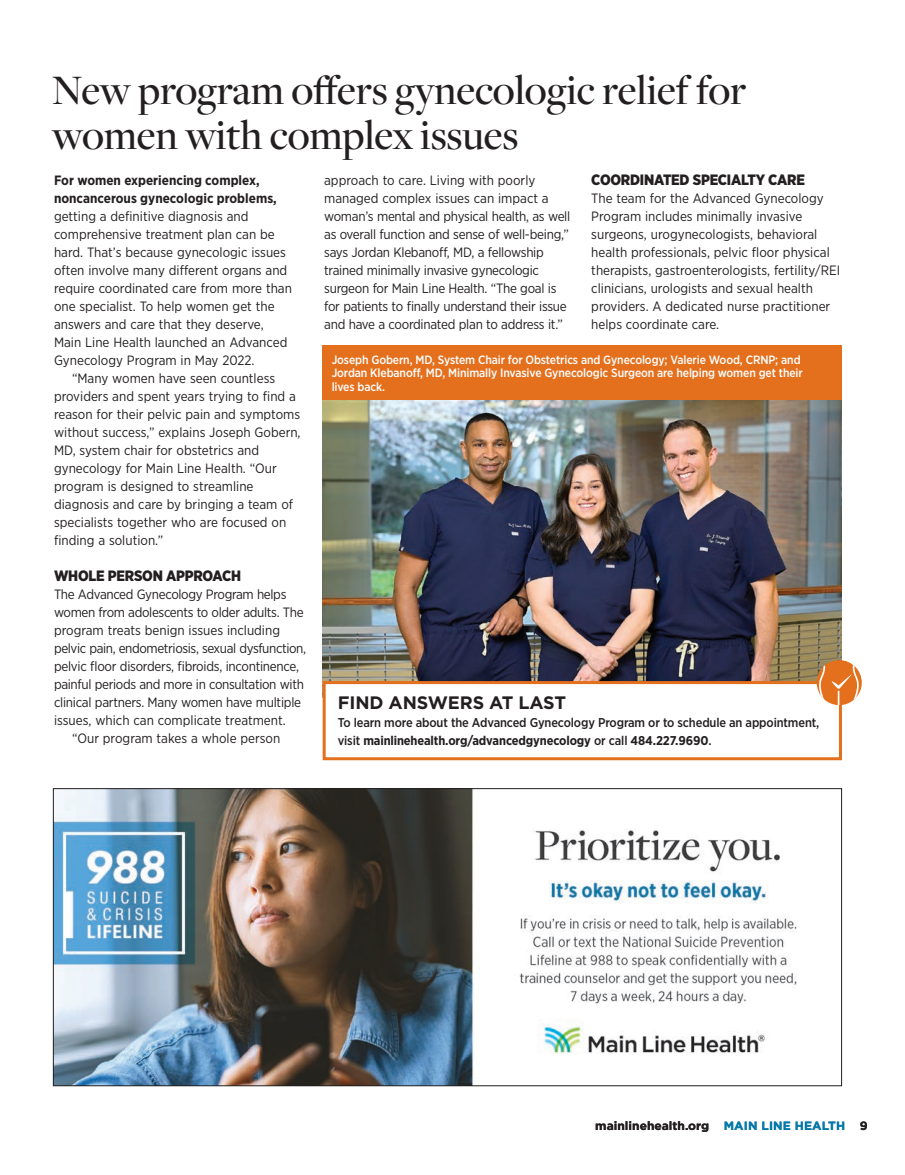
<style>
.page{position:relative;width:905px;height:1175px;background:#fff}
.page>*{position:absolute;margin:0;border:0;box-sizing:border-box;transform-origin:0 0}
.t1{font:500 43.5px/45px "Freight Disp Pro";letter-spacing:-.005em;color:#231f20}
.t2{font:700 18px "Gotham OTF";letter-spacing:-.005em;color:#231f20}
.t3{font:900 15px "Gotham Narrow";letter-spacing:-.015em;color:#231f20}
.t4{font:13.5px/18px "Gotham Narrow";color:#231f20}
.t5{font:13.5px/18px "Gotham Narrow";letter-spacing:-.02em;color:#231f20}
.t6{font:13.5px "Gotham Narrow";letter-spacing:-.025em;color:#231f20}
.t7{font:700 13.5px/18px "Gotham Narrow";color:#231f20}
.t8{font:13.5px "Gotham Narrow";letter-spacing:-.03em;color:#231f20}
.t9{font:500 12.75px/18px "Gotham Narrow";letter-spacing:-.01em;color:#231f20}
.t10{font:500 12px/13.5px "Gotham Narrow";letter-spacing:-.01em;color:#fff}
.t11{font:700 12px "Gotham OTF";color:#231f20}
.s1{font-weight:700}
.s2{color:#0579a9}
</style>
<div class="page">
<img style="left:55px;top:790px;width:742px;height:294px">
<img style="left:322px;top:400px;width:520px;height:281px">
<div style="left:322px;top:681px;width:520px;height:79px;border:3px solid #e4701e"></div>
<div style="left:322px;top:345px;width:520px;height:55px;background:#e4701e"></div>
<div style="left:816px;top:660px;width:45px;height:45px;background:#e4701e;border-radius:50%"></div>
<svg style="left:818px;top:665px;width:7px;height:34px"></svg>
<svg style="left:831px;top:665px;width:28px;height:40px"></svg>
<h1 class="t1" style="left:52px;top:66px;width:695px">New program offers gynecologic relief for women with complex issues</h1>
<p class="t5" style="left:324px;top:170px;width:247px">approach to care. Living with poorly managed complex issues can impact a woman’s mental and physical health, as well as overall function and sense of well-being,” says Jordan Klebanoff, MD, a fellowship trained minimally invasive gynecologic surgeon for Main Line Health. “The goal is for patients to finally understand their issue and have a coordinated plan to address it.”</p>
<p class="t3" style="left:591px;top:169px;width:215px">COORDINATED SPECIALTY CARE</p>
<p class="t4" style="left:591px;top:188px;width:250px">The team for the Advanced Gynecology Program includes minimally invasive surgeons, urogynecologists, behavioral health professionals, pelvic floor physical therapists, gastroenterologists, fertility/REI clinicians, urologists and sexual health providers. A dedicated nurse practitioner helps coordinate care.</p>
<p class="t7" style="left:54px;top:171px;width:224px">For women experiencing complex, noncancerous gynecologic problems,</p>
<p class="t4" style="left:54px;top:206px;width:239px">getting a definitive diagnosis and comprehensive treatment plan can be hard. That’s because gynecologic issues often involve many different organs and require coordinated care from more than one specialist. To help women get the answers and care that they deserve, Main Line Health launched an Advanced Gynecology Program in May 2022.</p>
<p class="t4" style="left:54px;top:368px;width:248px;text-indent:18px">“Many women have seen countless providers and spent years trying to find a reason for their pelvic pain and symptoms without success,” explains Joseph Gobern, MD, system chair for obstetrics and gynecology for Main Line Health. “Our program is designed to streamline diagnosis and care by bringing a team of specialists together who are focused on finding a solution.”</p>
<p class="t3" style="left:54px;top:565px;width:188px">WHOLE PERSON APPROACH</p>
<p class="t6" style="left:54px;top:585px;width:234px">The Advanced Gynecology Program helps</p>
<p class="t6" style="left:54px;top:603px;width:251px">women from adolescents to older adults. The</p>
<p class="t4" style="left:54px;top:620px;width:227px">program treats benign issues including</p>
<p class="t8" style="left:54px;top:639px;width:254px">pelvic pain, endometriosis, sexual dysfunction,</p>
<p class="t5" style="left:54px;top:656px;width:246px">pelvic floor disorders, fibroids, incontinence,</p>
<p class="t6" style="left:54px;top:675px;width:251px">painful periods and more in consultation with</p>
<p class="t5" style="left:54px;top:692px;width:248px">clinical partners. Many women have multiple</p>
<p class="t4" style="left:54px;top:710px;width:233px">issues, which can complicate treatment.</p>
<p class="t4" style="left:72px;top:728px;width:210px">“Our program takes a whole person</p>
<p class="t10" style="left:332px;top:353px;width:472px">Joseph Gobern, MD, System Chair for Obstetrics and Gynecology; Valerie Wood, CRNP; and<br>Jordan Klebanoff, MD, Minimally Invasive Gynecologic Surgeon are helping women get their lives back.</p>
<h2 class="t2" style="left:338px;top:692px;width:230px">FIND ANSWERS AT LAST</h2>
<p class="t9" style="left:338px;top:713px;width:483px">To learn more about the Advanced Gynecology Program or to schedule an appointment, visit <span class="s1">mainlinehealth.org/advancedgynecology</span> or call <span class="s1">484.227.9690</span>.</p>
<p class="t11" style="left:595px;top:1118px;width:274px">mainlinehealth.org <span class="s2">MAIN LINE HEALTH</span> 9</p>
</div>
